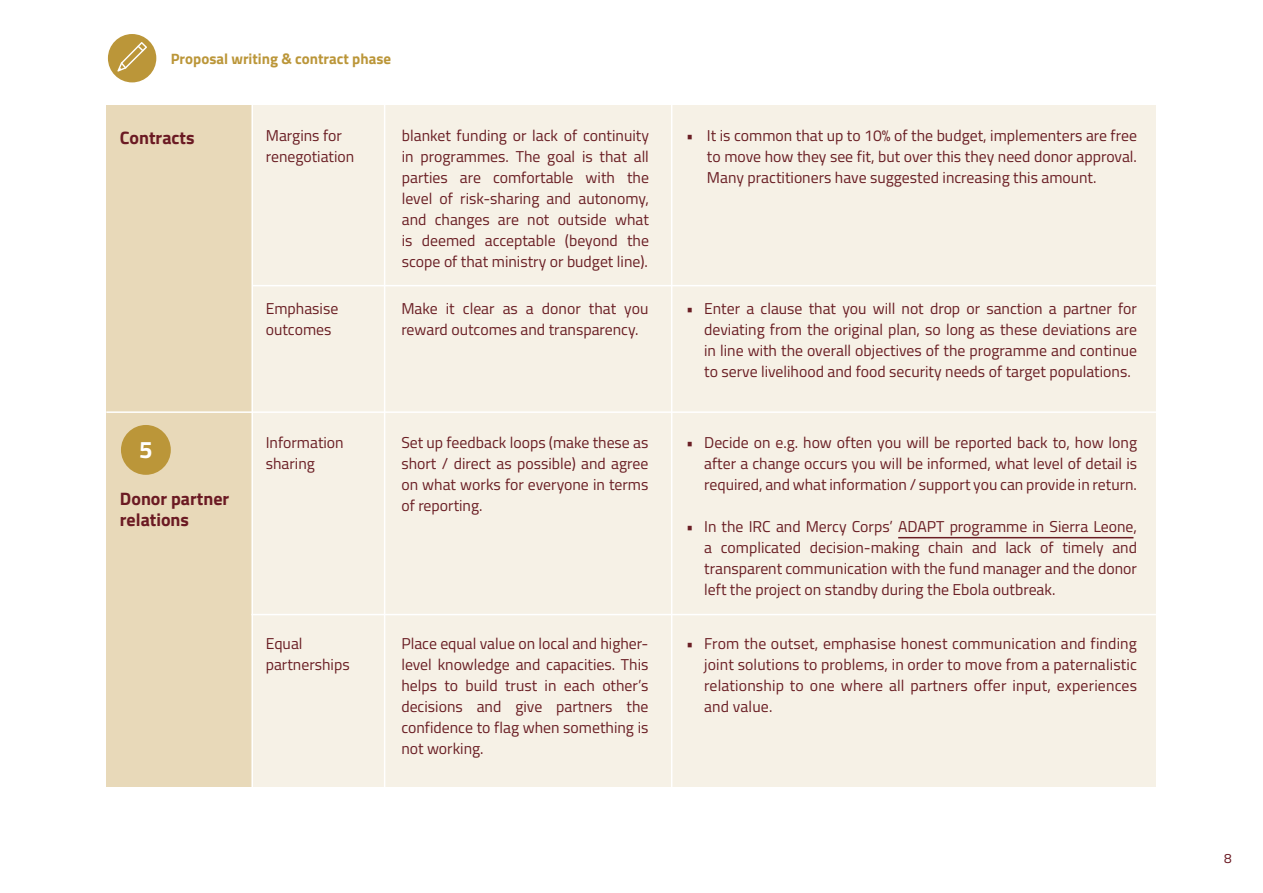
<style>
.page{position:relative;width:1263px;height:893px;background:#fff}
.page>*{position:absolute;margin:0;border:0;box-sizing:border-box;transform-origin:0 0}
.t1{font:700 24px "Titillium Web";color:#fff}
.Para_-_Body{font:700 18px/21px "Titillium Web";color:#6b1a23}
.Text_in_Table{font:15.75px/21px "Titillium Web";color:#6a1e24;text-align:justify}
.t2{font:700 15px "Titillium Web";color:#bb9639}
.t3{font:13.5px "Titillium Web";color:#6b1a23}
</style>
<div class="page">
<div style="left:251px;top:106px;width:905px;height:681px;background:#f6f1e6"></div>
<div style="left:106px;top:106px;width:145px;height:681px;background:#e8d9b9"></div>
<hr style="left:898px;top:537px;width:235px;height:1px;background:#6a1e24">
<hr style="left:251px;top:69px;width:2px;height:794px;background:#fff">
<hr style="left:384px;top:29px;width:1px;height:795px;background:#fff">
<hr style="left:671px;top:69px;width:1px;height:794px;background:#fff">
<hr style="left:253px;top:285px;width:922px;height:1px;background:#fff">
<hr style="left:106px;top:411px;width:1069px;height:2px;background:#fff">
<hr style="left:251px;top:614px;width:924px;height:1px;background:#fff">
<div style="left:108px;top:34px;width:48px;height:48px;background:#bb9639;border-radius:50%"></div>
<svg style="left:117px;top:42px;width:30px;height:30px"></svg>
<div style="left:121px;top:425px;width:50px;height:50px;background:#bb9639;border-radius:50%"></div>
<p class="t2" style="left:171px;top:47px;width:222px">Proposal writing &amp; contract phase</p>
<p class="Para_-_Body" style="left:120px;top:126px;width:76px">Contracts</p>
<p class="Text_in_Table" style="left:402px;top:124px;width:249px">blanket funding or lack of continuity in programmes. The goal is that all parties are comfortable with the level of risk-sharing and autonomy, and changes are not outside what is deemed acceptable (beyond the scope of that ministry or budget line).</p>
<p class="Text_in_Table" style="left:707px;top:124px;width:432px">It is common that up to 10% of the budget, implementers are free to move how they see fit, but over this they need donor approval.<br>Many practitioners have suggested increasing this amount.</p>
<p class="Text_in_Table" style="left:266px;top:124px;width:90px">Margins for renegotiation</p>
<p class="Text_in_Table" style="left:686px;top:124px;width:9px">•</p>
<p class="t1" style="left:139px;top:431px;width:15px">5</p>
<p class="Para_-_Body" style="left:120px;top:488px;width:111px">Donor partner relations</p>
<p class="Text_in_Table" style="left:266px;top:297px;width:74px">Emphasise outcomes</p>
<p class="Text_in_Table" style="left:266px;top:431px;width:79px">Information sharing</p>
<p class="Text_in_Table" style="left:401px;top:297px;width:249px">Make it clear as a donor that you reward outcomes and transparency.</p>
<p class="Text_in_Table" style="left:401px;top:431px;width:249px">Set up feedback loops (make these as short / direct as possible) and agree on what works for everyone in terms of reporting.</p>
<p class="Text_in_Table" style="left:686px;top:297px;width:9px">•</p>
<p class="Text_in_Table" style="left:704px;top:297px;width:434px">Enter a clause that you will not drop or sanction a partner for deviating from the original plan, so long as these deviations are in line with the overall objectives of the programme and continue to serve livelihood and food security needs of target populations.</p>
<p class="Text_in_Table" style="left:686px;top:431px;width:9px">•</p>
<p class="Text_in_Table" style="left:686px;top:515px;width:9px">•</p>
<p class="Text_in_Table" style="left:704px;top:431px;width:434px">Decide on e.g. how often you will be reported back to, how long after a change occurs you will be informed, what level of detail is required, and what information / support you can provide in return.</p>
<p class="Text_in_Table" style="left:704px;top:515px;width:434px">In the IRC and Mercy Corps’ ADAPT programme in Sierra Leone, a complicated decision-making chain and lack of timely and transparent communication with the fund manager and the donor left the project on standby during the Ebola outbreak.</p>
<p class="Text_in_Table" style="left:266px;top:632px;width:85px">Equal partnerships</p>
<p class="Text_in_Table" style="left:686px;top:632px;width:9px">•</p>
<p class="Text_in_Table" style="left:704px;top:632px;width:434px">From the outset, emphasise honest communication and finding joint solutions to problems, in order to move from a paternalistic relationship to one where all partners offer input, experiences and value.</p>
<p class="Text_in_Table" style="left:401px;top:632px;width:249px">Place equal value on local and higher&shy;level knowledge and capacities. This helps to build trust in each other’s decisions and give partners the confidence to flag when something is not working.</p>
<p class="t3" style="left:1224px;top:848px;width:9px">8</p>
</div>
